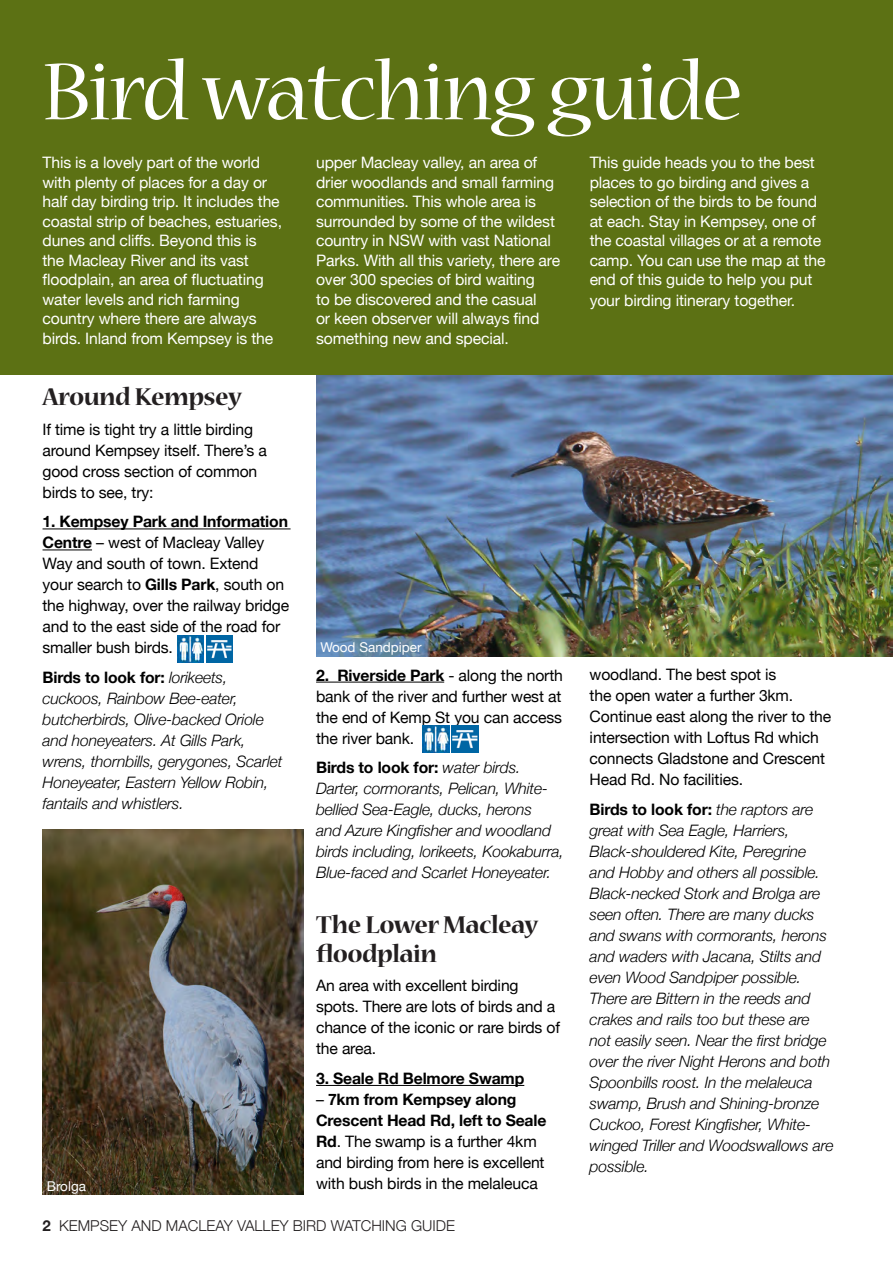
<style>
.page{position:relative;width:893px;height:1263px;background:#fff}
.page>*{position:absolute;margin:0;border:0;box-sizing:border-box;transform-origin:0 0}
.t1{font:90px "Nueva Std";letter-spacing:-.02em;color:#fff}
.b1{font:700 27px/29.1px "Nueva Std";letter-spacing:-.02em;color:#231f20}
.b1_italic{font:italic 300 15.75px/21px "Helvetica Neue";letter-spacing:-.01em;color:#000}
.b1-2{font:15.75px/19.5px "Helvetica Neue";letter-spacing:-.01em;color:#fff}
.b1-3{font:15.75px/21px "Helvetica Neue";letter-spacing:-.01em;color:#000}
.b1-4{font:700 15.75px "Helvetica Neue";letter-spacing:-.01em;color:#000}
.t2{font:300 15px "Helvetica Neue";color:#231f20}
.t3{font:13.5px "Helvetica Neue";color:#fff}
.s1{font-weight:700}
.s2{font-weight:700;font-style:normal}
</style>
<div class="page">
<img style="left:316px;top:374px;width:577px;height:283px">
<hr style="left:43px;top:528px;width:248px;height:1px;background:#000">
<hr style="left:43px;top:549px;width:49px;height:1px;background:#000">
<img style="left:177px;top:636px;width:27px;height:26px">
<img style="left:206px;top:636px;width:27px;height:26px">
<hr style="left:316px;top:682px;width:128px;height:1px;background:#000">
<hr style="left:316px;top:1085px;width:208px;height:1px;background:#000">
<img style="left:422px;top:726px;width:27px;height:26px">
<img style="left:452px;top:726px;width:26px;height:26px">
<div style="left:0;top:0;width:893px;height:374px;background:#5c7114"></div>
<img style="left:43px;top:829px;width:260px;height:366px">
<svg style="left:316px;top:635px;width:115px;height:22px;background:#6284a3"></svg>
<p class="t1" style="left:43px;top:51px;width:702px">Bird watching guide</p>
<p class="b1-2" style="left:43px;top:153px;width:241px">This is a lovely part of the world with plenty of places for a day or half day birding trip. It includes the coastal strip of beaches, estuaries, dunes and cliffs. Beyond this is the Macleay River and its vast floodplain, an area of fluctuating water levels and rich farming country where there are always birds. Inland from Kempsey is the</p>
<p class="b1-2" style="left:316px;top:153px;width:246px">upper Macleay valley, an area of drier woodlands and small farming communities. This whole area is surrounded by some of the wildest country in NSW with vast National<br>Parks. With all this variety, there are over 300 species of bird waiting<br>to be discovered and the casual<br>or keen observer will always find something new and special.</p>
<p class="b1-2" style="left:590px;top:153px;width:237px">This guide heads you to the best places to go birding and gives a selection of the birds to be found at each. Stay in Kempsey, one of the coastal villages or at a remote camp. You can use the map at the end of this guide to help you put</p>
<p class="b1-2" style="left:590px;top:291px;width:207px">your birding itinerary together.</p>
<p class="b1" style="left:43px;top:384px;width:201px">Around Kempsey</p>
<p class="b1-3" style="left:43px;top:418px;width:226px">If time is tight try a little birding around Kempsey itself. There’s a good cross section of common birds to see, try:</p>
<p class="b1-3" style="left:43px;top:511px;width:248px"><span class="s1">1. Kempsey Park and Information<br>Centre</span> – west of Macleay Valley<br>Way and south of town. Extend your search to <span class="s1">Gills Park</span>, south on the highway, over the railway bridge and to the east side of the road for smaller bush birds.</p>
<p class="b1_italic" style="left:43px;top:666px;width:241px"><span class="s2">Birds to look for:</span> lorikeets, cuckoos, Rainbow Bee-eater, butcherbirds, Olive-backed Oriole and honeyeaters. At Gills Park, wrens, thornbills, gerygones, Scarlet<br>Honeyeater, Eastern Yellow Robin, fantails and whistlers.</p>
<p class="b1-3" style="left:316px;top:664px;width:248px;text-align:justify"><span class="s1">2. Riverside Park</span> - along the north bank of the river and further west at the end of Kemp St you can access the river bank.</p>
<p class="t3" style="left:320px;top:639px;width:103px">Wood Sandpiper</p>
<p class="b1_italic" style="left:316px;top:757px;width:249px"><span class="s2">Birds to look for:</span> water birds.<br>Darter, cormorants, Pelican, White&shy;bellied Sea-Eagle, ducks, herons<br>and Azure Kingfisher and woodland birds including, lorikeets, Kookaburra, Blue-faced and Scarlet Honeyeater.</p>
<p class="b1" style="left:316px;top:911px;width:224px">The Lower Macleay floodplain</p>
<p class="b1-3" style="left:316px;top:975px;width:246px">An area with excellent birding spots. There are lots of birds and a chance of the iconic or rare birds of the area.</p>
<p class="b1-4" style="left:316px;top:1068px;width:210px">3. Seale Rd Belmore Swamp</p>
<p class="b1-3" style="left:316px;top:1088px;width:232px">– <span class="s1">7km from Kempsey along<br>Crescent Head Rd, left to Seale<br>Rd</span>. The swamp is a further 4km and birding from here is excellent with bush birds in the melaleuca</p>
<p class="t3" style="left:47px;top:1178px;width:41px">Brolga</p>
<p class="t2" style="left:43px;top:1216px;width:414px"><span class="s1">2</span> KEMPSEY AND MACLEAY VALLEY BIRD WATCHING GUIDE</p>
<p class="b1-3" style="left:590px;top:664px;width:243px">woodland. The best spot is<br>the open water a further 3km.<br>Continue east along the river to the intersection with Loftus Rd which connects Gladstone and Crescent<br>Head Rd. No facilities.</p>
<p class="b1_italic" style="left:590px;top:798px;width:245px"><span class="s2">Birds to look for:</span> the raptors are great with Sea Eagle, Harriers,<br>Black-shouldered Kite, Peregrine and Hobby and others all possible.<br>Black-necked Stork and Brolga are seen often. There are many ducks and swans with cormorants, herons and waders with Jacana, Stilts and even Wood Sandpiper possible.<br>There are Bittern in the reeds and crakes and rails too but these are not easily seen. Near the first bridge over the river Night Herons and both<br>Spoonbills roost. In the melaleuca swamp, Brush and Shining-bronze<br>Cuckoo, Forest Kingfisher, White&shy;winged Triller and Woodswallows are possible.</p>
</div>
